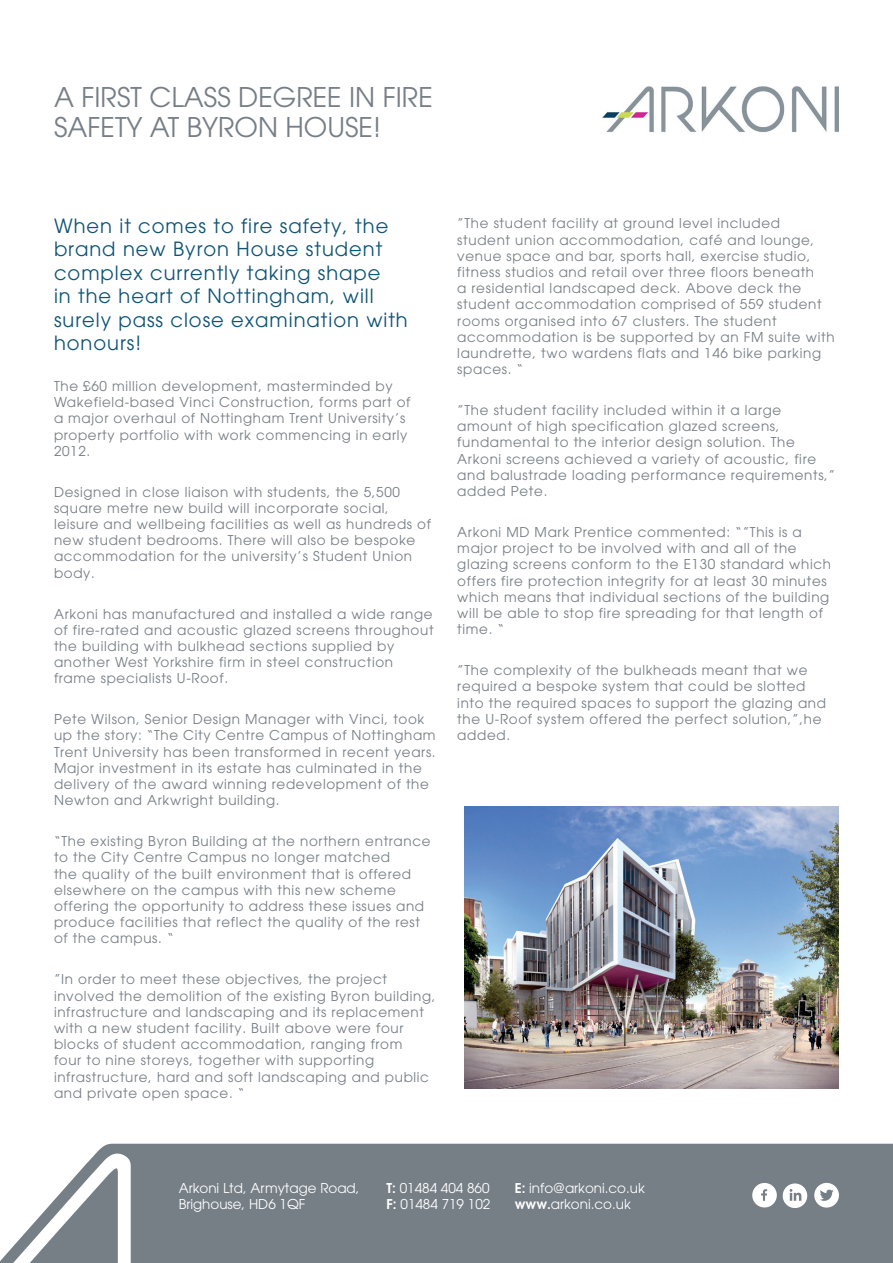
<style>
.page{position:relative;width:893px;height:1263px;background:#fff}
.page>*{position:absolute;margin:0;border:0;box-sizing:border-box;transform-origin:0 0}
.t1{font:27px/30px "Avant Garde";color:#767e86}
.t2{font:19.5px/23.4px "Avant Garde";letter-spacing:.05em;color:#0e5474}
.t3{font:13.5px/16.2px "Avant Garde";letter-spacing:.05em;color:#767e86}
.t4{font:13.5px/16.2px "Avant Garde";color:#fff}
.s1{font-weight:600}
</style>
<div class="page">
<img style="left:602px;top:86px;width:237px;height:46px">
<div style="left:0;top:1144px;width:893px;height:119px;background:#767e86"></div>
<svg style="left:2px;top:1152px;width:129px;height:111px"></svg>
<img style="left:464px;top:806px;width:375px;height:283px">
<svg style="left:752px;top:1183px;width:25px;height:24px"></svg>
<svg style="left:783px;top:1183px;width:24px;height:25px"></svg>
<svg style="left:814px;top:1183px;width:25px;height:24px"></svg>
<h1 class="t1" style="left:54px;top:82px;width:380px">A FIRST CLASS DEGREE IN FIRE<br>SAFETY AT BYRON HOUSE!</h1>
<h2 class="t2" style="left:54px;top:214px;width:355px">When it comes to fire safety, the brand new Byron House student complex currently taking shape<br>in the heart of Nottingham, will surely pass close examination with honours!</h2>
<p class="t3" style="left:54px;top:378px;width:358px">The £60 million development, masterminded by Wakefield-based Vinci Construction, forms part of a major overhaul of Nottingham Trent University’s property portfolio with work commencing in early 2012.</p>
<p class="t3" style="left:54px;top:484px;width:379px">Designed in close liaison with students, the 5,500 square metre new build will incorporate social, leisure and wellbeing facilities as well as hundreds of new student bedrooms. There will also be bespoke accommodation for the university’s Student Union body.</p>
<p class="t3" style="left:54px;top:605px;width:381px">Arkoni has manufactured and installed a wide range of fire-rated and acoustic glazed screens throughout the building with bulkhead sections supplied by another West Yorkshire firm in steel construction frame specialists U-Roof.</p>
<p class="t3" style="left:54px;top:711px;width:383px">Pete Wilson, Senior Design Manager with Vinci, took up the story: “The City Centre Campus of Nottingham Trent University has been transformed in recent years.<br>Major investment in its estate has culminated in the delivery of the award winning redevelopment of the Newton and Arkwright building.</p>
<p class="t3" style="left:54px;top:833px;width:378px">“The existing Byron Building at the northern entrance to the City Centre Campus no longer matched<br>the quality of the built environment that is offered elsewhere on the campus with this new scheme offering the opportunity to address these issues and produce facilities that reflect the quality of the rest of the campus. “</p>
<p class="t3" style="left:54px;top:971px;width:383px">”In order to meet these objectives, the project involved the demolition of the existing Byron building, infrastructure and landscaping and its replacement with a new student facility. Built above were four blocks of student accommodation, ranging from<br>four to nine storeys, together with supporting infrastructure, hard and soft landscaping and public and private open space. “</p>
<p class="t3" style="left:457px;top:215px;width:379px">”The student facility at ground level included student union accommodation, café and lounge, venue space and bar, sports hall, exercise studio, fitness studios and retail over three floors beneath<br>a residential landscaped deck. Above deck the student accommodation comprised of 559 student rooms organised into 67 clusters. The student accommodation is be supported by an FM suite with laundrette, two wardens flats and 146 bike parking spaces. “</p>
<p class="t3" style="left:457px;top:402px;width:379px">”The student facility included within it a large amount of high specification glazed screens, fundamental to the interior design solution. The Arkoni screens achieved a variety of acoustic, fire and balustrade loading performance requirements,” added Pete.</p>
<p class="t3" style="left:457px;top:524px;width:375px">Arkoni MD Mark Prentice commented: “”This is a major project to be involved with and all of the glazing screens conform to the E130 standard which offers fire protection integrity for at least 30 minutes which means that individual sections of the building will be able to stop fire spreading for that length of time. “</p>
<p class="t3" style="left:457px;top:662px;width:370px">”The complexity of the bulkheads meant that we required a bespoke system that could be slotted into the required spaces to support the glazing and the U-Roof system offered the perfect solution,”,he added.</p>
<p class="t4" style="left:179px;top:1179px;width:182px">Arkoni Ltd, Armytage Road,<br>Brighouse, HD6 1QF</p>
<p class="t4" style="left:515px;top:1180px;width:132px"><span class="s1">E:</span> info@arkoni.co.uk <span class="s1">www.</span>arkoni.co.uk</p>
<p class="t4" style="left:386px;top:1180px;width:105px"><span class="s1">T:</span> 01484 404 860<br><span class="s1">F:</span> 01484 719 102</p>
</div>
